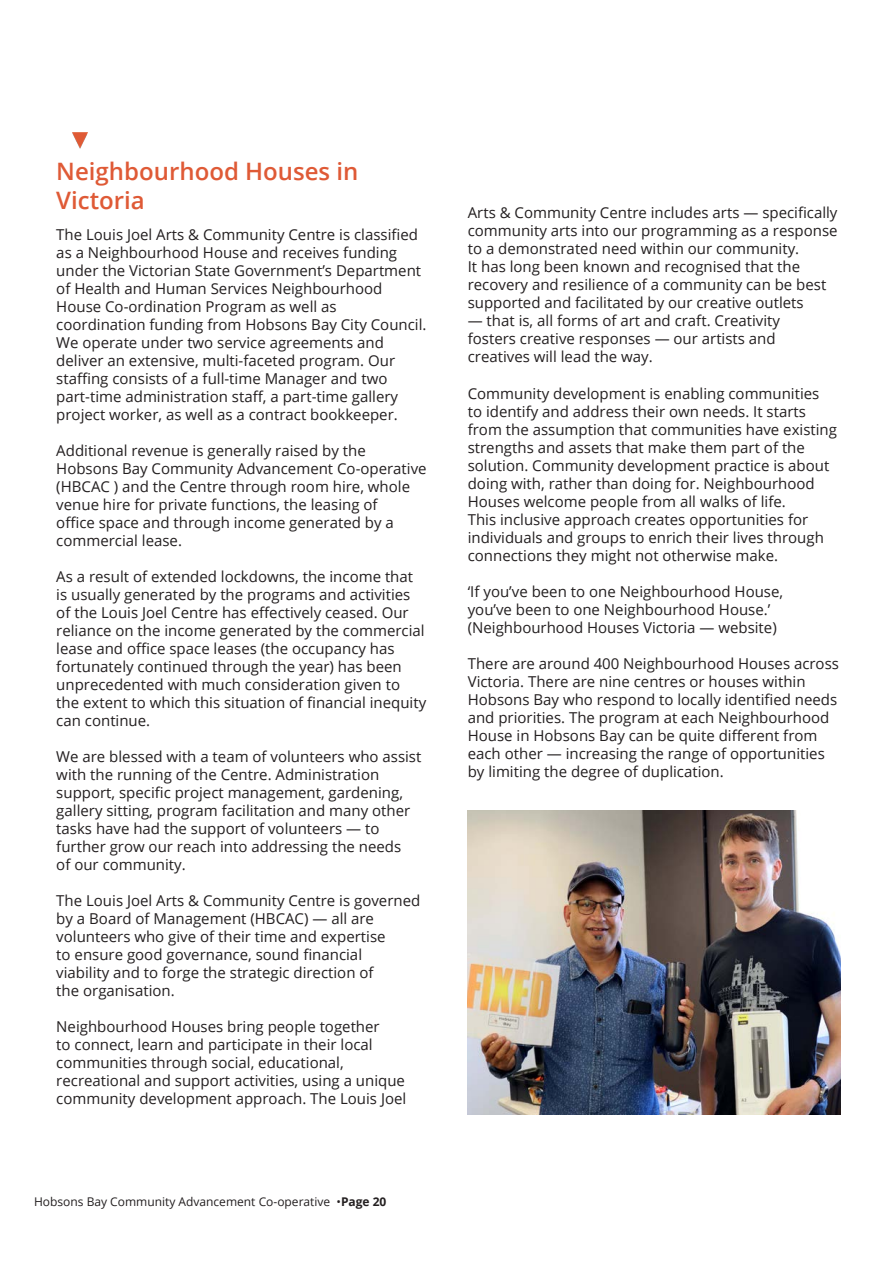
<style>
.page{position:relative;width:893px;height:1263px;background:#fff}
.page>*{position:absolute;margin:0;border:0;box-sizing:border-box;transform-origin:0 0}
.Heading{font:600 24px/28.8px "Open Sans";color:#df5a36}
.t1{font:15px/18px "Open Sans";color:#231f20}
.t2{font:12px "Open Sans";color:#231f20}
.s1{font-weight:700}
</style>
<div class="page">
<img style="left:468px;top:810px;width:373px;height:304px">
<img style="left:72px;top:132px;width:15px;height:17px">
<p class="Heading" style="left:56px;top:156px;width:304px">Neighbourhood Houses in<br>Victoria</p>
<p class="t1" style="left:56px;top:225px;width:372px">The Louis Joel Arts &amp; Community Centre is classified as a Neighbourhood House and receives funding under the Victorian State Government’s Department of Health and Human Services Neighbourhood House Co-ordination Program as well as coordination funding from Hobsons Bay City Council.</p>
<p class="t1" style="left:56px;top:333px;width:343px">We operate under two service agreements and deliver an extensive, multi-faceted program. Our staffing consists of a full-time Manager and two part-time administration staff, a part-time gallery project worker, as well as a contract bookkeeper.</p>
<p class="t1" style="left:56px;top:441px;width:372px">Additional revenue is generally raised by the Hobsons Bay Community Advancement Co-operative (HBCAC ) and the Centre through room hire, whole venue hire for private functions, the leasing of<br>office space and through income generated by a commercial lease.</p>
<p class="t1" style="left:56px;top:567px;width:371px">As a result of extended lockdowns, the income that is usually generated by the programs and activities of the Louis Joel Centre has effectively ceased. Our reliance on the income generated by the commercial lease and office space leases (the occupancy has fortunately continued through the year) has been unprecedented with much consideration given to the extent to which this situation of financial inequity can continue.</p>
<p class="t1" style="left:56px;top:747px;width:367px">We are blessed with a team of volunteers who assist with the running of the Centre. Administration support, specific project management, gardening, gallery sitting, program facilitation and many other tasks have had the support of volunteers — to further grow our reach into addressing the needs<br>of our community.</p>
<p class="t1" style="left:56px;top:891px;width:365px">The Louis Joel Arts &amp; Community Centre is governed by a Board of Management (HBCAC) — all are volunteers who give of their time and expertise<br>to ensure good governance, sound financial<br>viability and to forge the strategic direction of<br>the organisation.</p>
<p class="t1" style="left:56px;top:1017px;width:351px">Neighbourhood Houses bring people together<br>to connect, learn and participate in their local communities through social, educational, recreational and support activities, using a unique community development approach. The Louis Joel</p>
<p class="t2" style="left:34px;top:1194px;width:354px">Hobsons Bay Community Advancement Co-operative •<span class="s1">Page 20</span></p>
<p class="t1" style="left:468px;top:204px;width:371px">Arts &amp; Community Centre includes arts — specifically community arts into our programming as a response to a demonstrated need within our community.<br>It has long been known and recognised that the recovery and resilience of a community can be best supported and facilitated by our creative outlets</p>
<p class="t1" style="left:468px;top:312px;width:314px">— that is, all forms of art and craft. Creativity fosters creative responses — our artists and creatives will lead the way.</p>
<p class="t1" style="left:468px;top:384px;width:371px">Community development is enabling communities to identify and address their own needs. It starts from the assumption that communities have existing strengths and assets that make them part of the solution. Community development practice is about doing with, rather than doing for. Neighbourhood Houses welcome people from all walks of life.<br>This inclusive approach creates opportunities for individuals and groups to enrich their lives through connections they might not otherwise make.</p>
<p class="t1" style="left:468px;top:582px;width:317px">‘If you’ve been to one Neighbourhood House, you’ve been to one Neighbourhood House.’ (Neighbourhood Houses Victoria — website)</p>
<p class="t1" style="left:468px;top:654px;width:373px">There are around 400 Neighbourhood Houses across Victoria. There are nine centres or houses within Hobsons Bay who respond to locally identified needs and priorities. The program at each Neighbourhood House in Hobsons Bay can be quite different from each other — increasing the range of opportunities by limiting the degree of duplication.</p>
</div>
